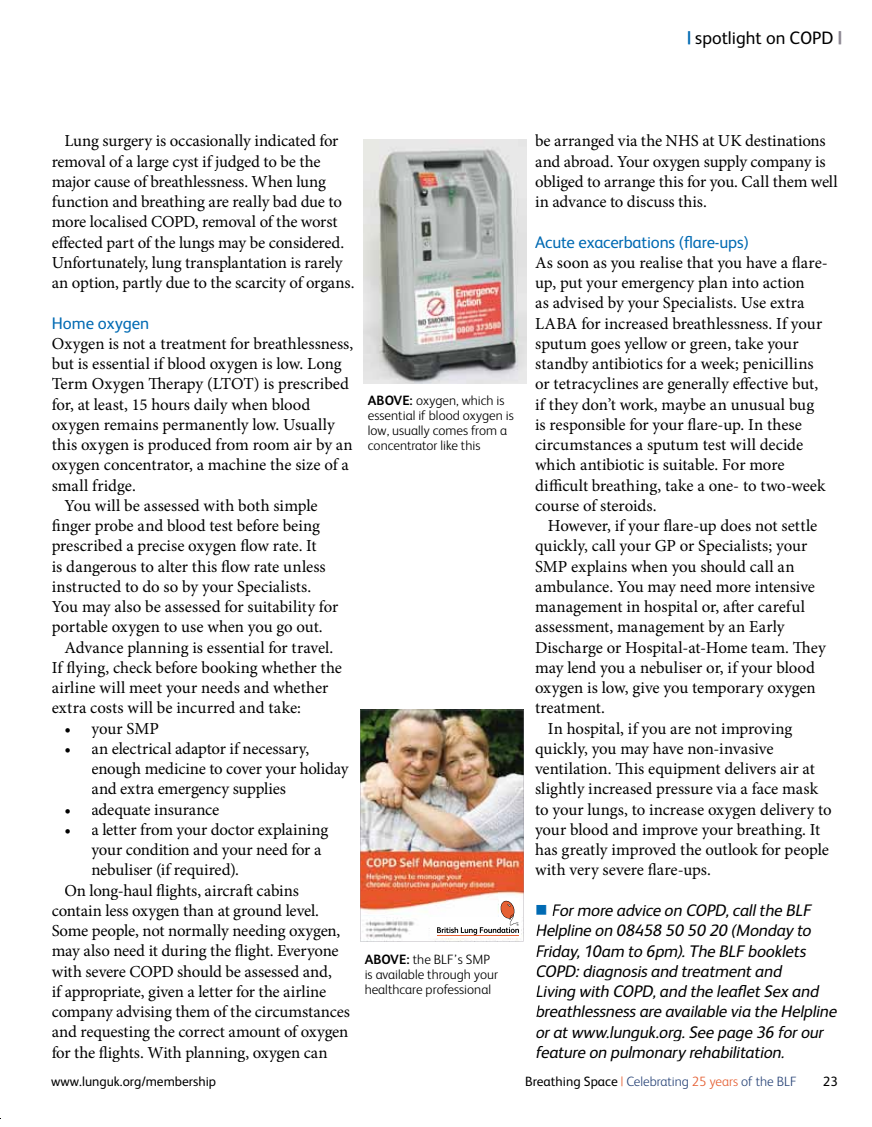
<style>
.page{position:relative;width:872px;height:1127px;background:#fff}
.page>*{position:absolute;margin:0;border:0;box-sizing:border-box;transform-origin:0 0}
.t1{font:18px "FS Albert";color:#000}
.t2{font:16.8px/20.2px "Minion Pro";letter-spacing:-.005em;color:#000}
.t3{font:italic 16.8px/20.2px "FS Albert";color:#000}
.t4{font:16.8px "FS Albert";letter-spacing:-.01em;color:#006ab3}
.t5{font:300 13.5px/15px "FS Albert";color:#000}
.t6{font:300 13.5px "FS Albert";color:#2b4679}
.t7{font:13.5px "FS Albert";color:#000}
.s1{font-weight:700;color:#006ab3}
.s2{font-weight:800;color:#8e8994}
.s3{font-weight:700}
.s4{color:#006ab3}
.s5{font-weight:400;color:#000}
.s6{color:#e56034}
</style>
<div class="page">
<img style="left:364px;top:140px;width:162px;height:243px">
<img style="left:360px;top:710px;width:163px;height:231px">
<p class="t1" style="left:687px;top:26px;width:157px"><span class="s1">|</span> spotlight on COPD <span class="s2">|</span></p>
<p class="t2" style="left:52px;top:131px;width:304px;text-indent:13px">Lung surgery is occasionally indicated for removal of a large cyst if judged to be the major cause of breathlessness. When lung function and breathing are really bad due to more localised COPD, removal of the worst effected part of the lungs may be considered.<br>Unfortunately, lung transplantation is rarely an option, partly due to the scarcity of organs.</p>
<p class="t4" style="left:52px;top:312px;width:99px">Home oxygen</p>
<p class="t2" style="left:52px;top:333px;width:303px">Oxygen is not a treatment for breathlessness,</p>
<p class="t2" style="left:52px;top:354px;width:291px">but is essential if blood oxygen is low. Long</p>
<p class="t2" style="left:52px;top:374px;width:299px">Term Oxygen Therapy (LTOT) is prescribed</p>
<p class="t2" style="left:52px;top:394px;width:260px">for, at least, 15 hours daily when blood</p>
<p class="t2" style="left:52px;top:414px;width:284px">oxygen remains permanently low. Usually</p>
<p class="t2" style="left:52px;top:435px;width:302px">this oxygen is produced from room air by an</p>
<p class="t2" style="left:52px;top:455px;width:299px">oxygen concentrator, a machine the size of a</p>
<p class="t2" style="left:52px;top:475px;width:86px">small fridge.</p>
<p class="t2" style="left:64px;top:495px;width:255px">You will be assessed with both simple</p>
<p class="t2" style="left:52px;top:516px;width:270px">finger probe and blood test before being</p>
<p class="t2" style="left:52px;top:536px;width:266px">prescribed a precise oxygen flow rate. It</p>
<p class="t2" style="left:52px;top:556px;width:275px">is dangerous to alter this flow rate unless</p>
<p class="t2" style="left:52px;top:576px;width:261px">instructed to do so by your Specialists.</p>
<p class="t2" style="left:52px;top:597px;width:288px">You may also be assessed for suitability for</p>
<p class="t2" style="left:52px;top:617px;width:272px">portable oxygen to use when you go out.</p>
<p class="t2" style="left:64px;top:637px;width:270px">Advance planning is essential for travel.</p>
<p class="t2" style="left:52px;top:657px;width:292px">If flying, check before booking whether the</p>
<p class="t2" style="left:52px;top:678px;width:278px">airline will meet your needs and whether</p>
<p class="t2" style="left:52px;top:698px;width:251px">extra costs will be incurred and take:</p>
<p class="t2" style="left:64px;top:718px;width:96px">• your SMP</p>
<p class="t2" style="left:91px;top:738px;width:259px;text-indent:-27px">• an electrical adaptor if necessary, enough medicine to cover your holiday and extra emergency supplies</p>
<p class="t2" style="left:64px;top:799px;width:156px">• adequate insurance</p>
<p class="t2" style="left:64px;top:819px;width:265px">• a letter from your doctor explaining</p>
<p class="t2" style="left:91px;top:840px;width:231px">your condition and your need for a</p>
<p class="t2" style="left:91px;top:860px;width:149px">nebuliser (if required).</p>
<p class="t2" style="left:64px;top:880px;width:236px">On long-haul flights, aircraft cabins</p>
<p class="t2" style="left:52px;top:900px;width:269px">contain less oxygen than at ground level.</p>
<p class="t2" style="left:52px;top:920px;width:290px">Some people, not normally needing oxygen,</p>
<p class="t2" style="left:52px;top:941px;width:288px">may also need it during the flight. Everyone</p>
<p class="t2" style="left:52px;top:961px;width:282px">with severe COPD should be assessed and,</p>
<p class="t2" style="left:52px;top:981px;width:276px">if appropriate, given a letter for the airline</p>
<p class="t2" style="left:52px;top:1001px;width:300px">company advising them of the circumstances</p>
<p class="t2" style="left:52px;top:1022px;width:298px">and requesting the correct amount of oxygen</p>
<p class="t2" style="left:52px;top:1042px;width:277px">for the flights. With planning, oxygen can</p>
<p class="t5" style="left:368px;top:393px;width:147px"><span class="s3">ABOVE:</span> oxygen, which is essential if blood oxygen is low, usually comes from a concentrator like this</p>
<p class="t5" style="left:365px;top:951px;width:135px"><span class="s3">ABOVE:</span> the BLF’s SMP is available through your healthcare professional</p>
<p class="t2" style="left:535px;top:131px;width:304px">be arranged via the NHS at UK destinations and abroad. Your oxygen supply company is obliged to arrange this for you. Call them well in advance to discuss this.</p>
<p class="t4" style="left:535px;top:231px;width:215px">Acute exacerbations (flare-ups)</p>
<p class="t2" style="left:535px;top:252px;width:294px">As soon as you realise that you have a flare&shy;up, put your emergency plan into action<br>as advised by your Specialists. Use extra LABA for increased breathlessness. If your sputum goes yellow or green, take your standby antibiotics for a week; penicillins or tetracyclines are generally effective but, if they don’t work, maybe an unusual bug is responsible for your flare-up. In these circumstances a sputum test will decide which antibiotic is suitable. For more difficult breathing, take a one- to two-week course of steroids.</p>
<p class="t2" style="left:548px;top:516px;width:271px">However, if your flare-up does not settle</p>
<p class="t2" style="left:535px;top:536px;width:274px">quickly, call your GP or Specialists; your</p>
<p class="t2" style="left:535px;top:556px;width:261px">SMP explains when you should call an</p>
<p class="t2" style="left:535px;top:576px;width:281px">ambulance. You may need more intensive</p>
<p class="t2" style="left:535px;top:597px;width:271px">management in hospital or, after careful</p>
<p class="t2" style="left:535px;top:617px;width:251px">assessment, management by an Early</p>
<p class="t2" style="left:535px;top:637px;width:292px">Discharge or Hospital-at-Home team. They</p>
<p class="t2" style="left:535px;top:657px;width:281px">may lend you a nebuliser or, if your blood</p>
<p class="t2" style="left:535px;top:678px;width:282px">oxygen is low, give you temporary oxygen</p>
<p class="t2" style="left:535px;top:698px;width:72px">treatment.</p>
<p class="t2" style="left:548px;top:718px;width:246px">In hospital, if you are not improving</p>
<p class="t2" style="left:535px;top:738px;width:240px">quickly, you may have non-invasive</p>
<p class="t2" style="left:535px;top:759px;width:281px">ventilation. This equipment delivers air at</p>
<p class="t2" style="left:535px;top:779px;width:284px">slightly increased pressure via a face mask</p>
<p class="t2" style="left:535px;top:799px;width:298px">to your lungs, to increase oxygen delivery to</p>
<p class="t2" style="left:535px;top:819px;width:287px">your blood and improve your breathing. It</p>
<p class="t2" style="left:535px;top:840px;width:295px">has greatly improved the outlook for people</p>
<p class="t2" style="left:535px;top:860px;width:177px">with very severe flare-ups.</p>
<p class="t3" style="left:535px;top:899px;width:306px"><span class="s4">■</span> Formore advice on COPD,callthe BLF Helpline on 08458 50 50 20 (Monday to Friday,10am to 6pm).The BLF booklets COPD:diagnosisand treatmentand<br>Living with COPD,and the leafletSex and breathlessnessare available via the Helpline oratwww.lunguk.org.See page 36 forour feature on pulmonary rehabilitation.</p>
<p class="t7" style="left:51px;top:1072px;width:166px">www.lunguk.org/membership</p>
<p class="t6" style="left:525px;top:1072px;width:273px"><span class="s5">Breathing Space</span> <span class="s6">|</span> Celebrating <span class="s6">25 years</span> of the BLF</p>
<p class="t7" style="left:823px;top:1072px;width:16px">23</p>
</div>
